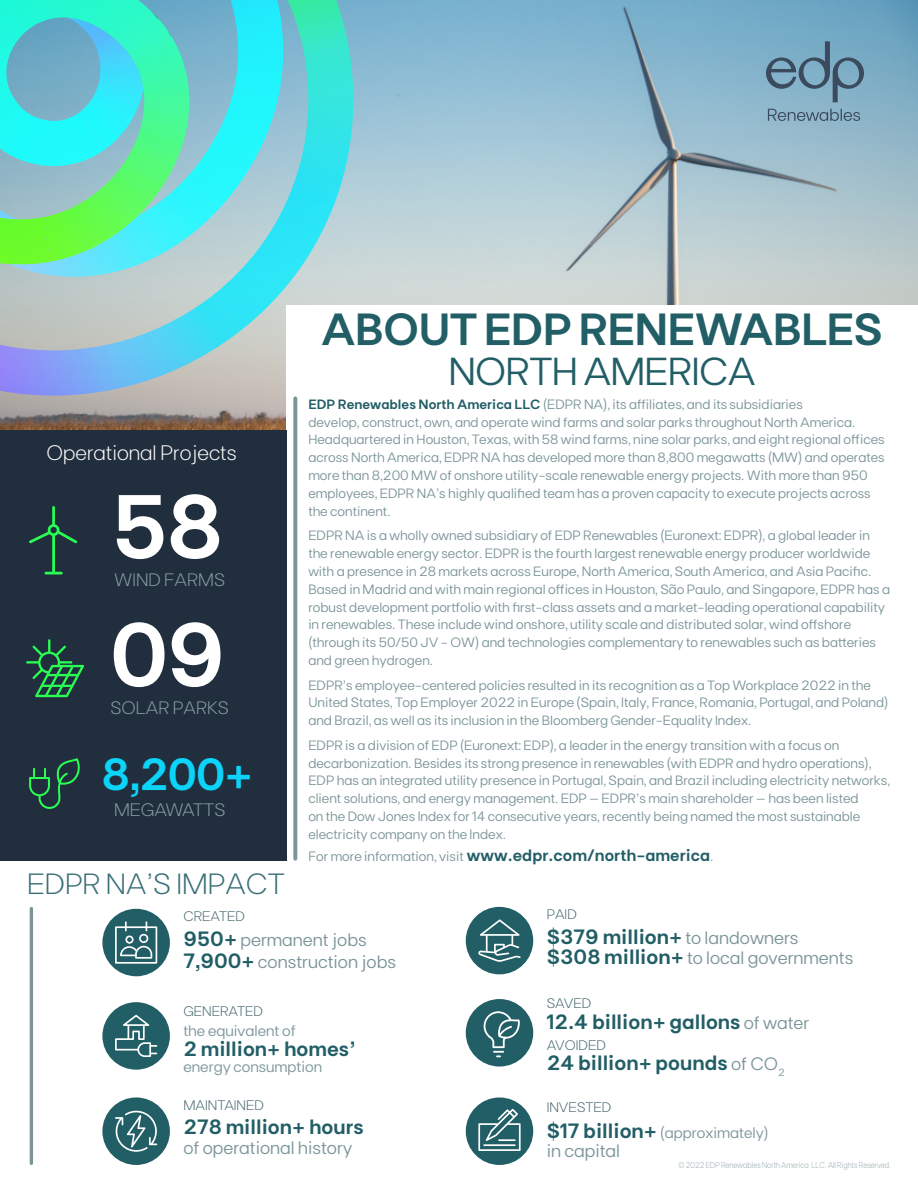
<style>
.page{position:relative;width:918px;height:1188px;background:#fff}
.page>*{position:absolute;margin:0;border:0;box-sizing:border-box;transform-origin:0 0}
.t1{font:600 90px "FT Base";color:#fff}
.t2{font:600 45px "FT Base";letter-spacing:-.02em;color:#225e66}
.t3{font:600 45px "FT Base";color:#0cd3f8}
.t4{font:39px "FT Base";letter-spacing:-.02em;color:#225e66}
.t5{font:300 29.25px "FT Base";color:#386e75}
.t6{font:300 21px "FT Base";color:#fff}
.t7{font:600 20.7px "FT Base";color:#225e66}
.t8{font:18px "FT Base";color:#7c9599}
.t9{font:300 18px "FT Base";color:#89a0a3}
.t10{font:600 16.5px "FT Base";color:#225e66}
.t11{font:15.15px "FT Base";color:#7c9599}
.t12{font:300 13.8px "FT Base";color:#43656c}
.t13{font:13.5px/17.9px "FT Base";color:#7c9599}
.t14{font:300 8.7px "FT Base";color:#96aaad;scale:.85 1}
.s1{font-weight:600;color:#225e66}
.s2{font-weight:400;font-size:13.5px;color:#7c9599}
.s3{font-weight:600;font-size:20.7px;color:#225e66}
.s4{font-weight:400;font-size:18px;color:#7c9599}
</style>
<div class="page">
<img style="left:0;top:0;width:918px;height:430px">
<div style="left:286px;top:305px;width:632px;height:135px;background:#fff"></div>
<svg style="left:766px;top:41px;width:98px;height:80px;background:#739bb1"></svg>
<svg style="left:293px;top:396px;width:4px;height:465px;background:#869da1"></svg>
<hr style="left:30px;top:907px;width:3px;height:258px;background:#7c9599;border-radius:2px">
<div style="left:466px;top:1097px;width:67px;height:68px;background:#225e66;border-radius:50%"></div>
<svg style="left:478px;top:1109px;width:43px;height:42px"></svg>
<hr style="left:483px;top:1144px;width:33px;height:2px;background:#fff">
<div style="left:102px;top:1097px;width:68px;height:68px;background:#225e66;border-radius:50%"></div>
<div style="left:102px;top:1002px;width:68px;height:68px;background:#225e66;border-radius:50%"></div>
<div style="left:102px;top:909px;width:68px;height:67px;background:#225e66;border-radius:50%"></div>
<div style="left:466px;top:999px;width:67px;height:68px;background:#225e66;border-radius:50%"></div>
<div style="left:466px;top:907px;width:67px;height:67px;background:#225e66;border-radius:50%"></div>
<svg style="left:115px;top:921px;width:42px;height:43px"></svg>
<svg style="left:478px;top:919px;width:43px;height:43px"></svg>
<svg style="left:484px;top:1011px;width:36px;height:46px"></svg>
<svg style="left:115px;top:1110px;width:43px;height:42px"></svg>
<svg style="left:115px;top:1015px;width:42px;height:42px"></svg>
<img style="left:42px;top:0;width:196px;height:263px">
<img style="left:0;top:0;width:105px;height:166px">
<img style="left:52px;top:296px;width:188px;height:99px">
<img style="left:0;top:337px;width:74px;height:59px">
<img style="left:0;top:202px;width:18px;height:192px">
<img style="left:35px;top:349px;width:47px;height:23px">
<img style="left:212px;top:159px;width:130px;height:173px">
<img style="left:305px;top:129px;width:47px;height:54px">
<img style="left:293px;top:136px;width:32px;height:50px">
<img style="left:207px;top:0;width:146px;height:129px">
<img style="left:237px;top:0;width:114px;height:60px">
<img style="left:0;top:216px;width:51px;height:48px">
<div style="left:0;top:430px;width:286px;height:431px;background:#212e3e"></div>
<svg style="left:29px;top:758px;width:51px;height:51px"></svg>
<svg style="left:26px;top:639px;width:58px;height:58px"></svg>
<svg style="left:29px;top:506px;width:48px;height:68px"></svg>
<p class="t6" style="left:47px;top:440px;width:192px">Operational Projects</p>
<p class="t1" style="left:111px;top:474px;width:114px">58</p>
<p class="t9" style="left:114px;top:569px;width:112px">WIND FARMS</p>
<p class="t1" style="left:109px;top:602px;width:118px">09</p>
<p class="t9" style="left:110px;top:697px;width:120px">SOLAR PARKS</p>
<p class="t3" style="left:102px;top:748px;width:153px">8,200+</p>
<p class="t9" style="left:114px;top:800px;width:113px">MEGAWATTS</p>
<p class="t2" style="left:321px;top:303px;width:563px">ABOUT EDP RENEWABLES</p>
<p class="t4" style="left:448px;top:349px;width:309px">NORTH AMERICA</p>
<p class="t13" style="left:308px;top:395px;width:578px"><span class="s1">EDP Renewables North America LLC</span> (EDPR NA), its affiliates, and its subsidiaries<br>develop, construct, own, and operate wind farms and solar parks throughout North America.<br>Headquartered in Houston, Texas, with 58 wind farms, nine solar parks, and eight regional offices across North America, EDPR NA has developed more than 8,800 megawatts (MW) and operates more than 8,200 MW of onshore utility-scale renewable energy projects. With more than 950 employees, EDPR NA’s highly qualified team has a proven capacity to execute projects across the continent.</p>
<p class="t13" style="left:308px;top:526px;width:583px">EDPR NA is a wholly owned subsidiary of EDP Renewables (Euronext: EDPR), a global leader in the renewable energy sector. EDPR is the fourth largest renewable energy producer worldwide with a presence in 28 markets across Europe, North America, South America, and Asia Pacific.<br>Based in Madrid and with main regional offices in Houston, São Paulo, and Singapore, EDPR has a robust development portfolio with first-class assets and a market-leading operational capability in renewables. These include wind onshore, utility scale and distributed solar, wind offshore (through its 50/50 JV - OW) and technologies complementary to renewables such as batteries and green hydrogen.</p>
<p class="t13" style="left:308px;top:676px;width:582px">EDPR’s employee-centered policies resulted in its recognition as a Top Workplace 2022 in the<br>United States, Top Employer 2022 in Europe (Spain, Italy, France, Romania, Portugal, and Poland) and Brazil, as well as its inclusion in the Bloomberg Gender-Equality Index.</p>
<p class="t13" style="left:308px;top:736px;width:583px">EDPR is a division of EDP (Euronext: EDP), a leader in the energy transition with a focus on decarbonization. Besides its strong presence in renewables (with EDPR and hydro operations), EDP has an integrated utility presence in Portugal, Spain, and Brazil including electricity networks, client solutions, and energy management. EDP – EDPR’s main shareholder – has been listed<br>on the Dow Jones Index for 14 consecutive years, recently being named the most sustainable electricity company on the Index.</p>
<p class="t10" style="left:308px;top:845px;width:407px"><span class="s2">For more information, visit</span> www.edpr.com/north-america<span class="s2">.</span></p>
<p class="t5" style="left:27px;top:866px;width:259px">EDPR NA’S IMPACT</p>
<p class="t12" style="left:183px;top:908px;width:63px">CREATED</p>
<p class="t8" style="left:183px;top:929px;width:185px"><span class="s3">950+</span> permanent jobs</p>
<p class="t8" style="left:183px;top:951px;width:214px"><span class="s3">7,900+</span> construction jobs</p>
<p class="t12" style="left:183px;top:1003px;width:81px">GENERATED</p>
<p class="t11" style="left:183px;top:1022px;width:114px">the equivalent of</p>
<p class="t7" style="left:183px;top:1037px;width:174px">2 million+ homes’</p>
<p class="t11" style="left:183px;top:1058px;width:140px">energy consumption</p>
<p class="t12" style="left:183px;top:1097px;width:82px">MAINTAINED</p>
<p class="t7" style="left:183px;top:1115px;width:182px">278 million+ hours</p>
<p class="t8" style="left:183px;top:1137px;width:171px">of operational history</p>
<p class="t12" style="left:547px;top:906px;width:32px">PAID</p>
<p class="t7" style="left:547px;top:924px;width:253px">$379 million+ <span class="s4">to landowners</span></p>
<p class="t8" style="left:547px;top:948px;width:308px"><span class="s3">$308 million+</span> to local governments</p>
<p class="t12" style="left:547px;top:995px;width:46px">SAVED</p>
<p class="t7" style="left:547px;top:1010px;width:264px">12.4 billion+ gallons <span class="s4">of water</span></p>
<p class="t12" style="left:547px;top:1037px;width:61px">AVOIDED</p>
<p class="t7" style="left:547px;top:1051px;width:240px">24 billion+ pounds <span class="s4">of CO</span><sub>2</sub></p>
<p class="t12" style="left:547px;top:1099px;width:66px">INVESTED</p>
<p class="t11" style="left:547px;top:1124px;width:223px"><span class="s3">$17 billion+</span> (approximately)</p>
<p class="t8" style="left:547px;top:1140px;width:75px">in capital</p>
<p class="t14" style="left:678px;top:1160px;width:252px">© 2022 EDP Renewables North America LLC. All Rights Reserved.</p>
</div>
